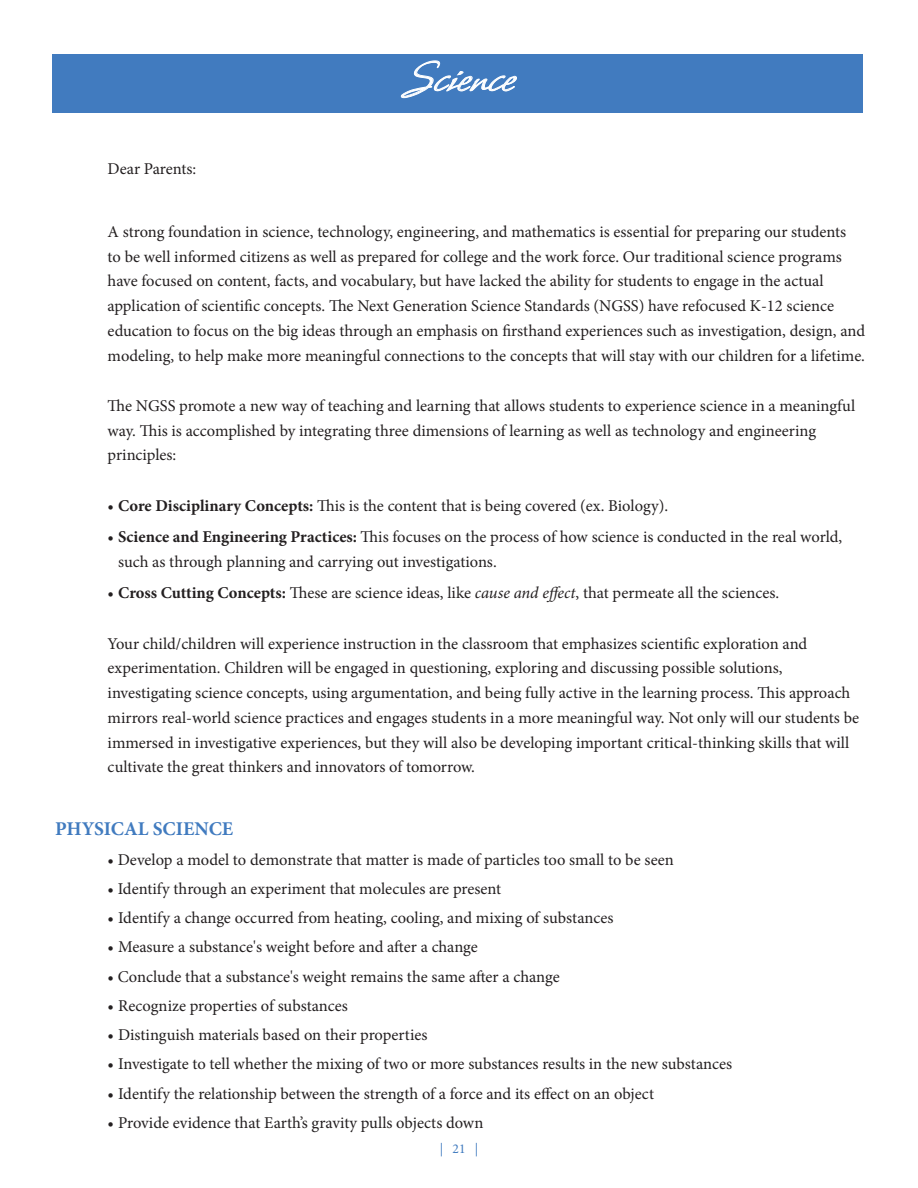
<style>
.page{position:relative;width:918px;height:1188px;background:#fff}
.page>*{position:absolute;margin:0;border:0;box-sizing:border-box;transform-origin:0 0}
.t1{font:48px "Whisper ROB";letter-spacing:.01em;color:#fff}
.t2{font:700 19.5px "Minion Pro";color:#417bbf}
.t3{font:16.5px/24.8px "Minion Pro";color:#231f20}
.t4{font:13.5px "Minion Pro";color:#417bbf}
.s1{font-weight:700}
.s2{font-style:italic}
</style>
<div class="page">
<div style="left:53px;top:54px;width:810px;height:58px;background:#417bbf"></div>
<svg style="left:401px;top:60px;width:116px;height:38px"></svg>
<p class="t3" style="left:108px;top:156px;width:90px">Dear Parents:</p>
<p class="t1" style="left:402px;top:54px;width:114px">Science</p>
<p class="t3" style="left:108px;top:219px;width:759px">A strong foundation in science, technology, engineering, and mathematics is essential for preparing our students<br>to be well informed citizens as well as prepared for college and the work force. Our traditional science programs have focused on content, facts, and vocabulary, but have lacked the ability for students to engage in the actual application of scientific concepts. The Next Generation Science Standards (NGSS) have refocused K-12 science education to focus on the big ideas through an emphasis on firsthand experiences such as investigation, design, and modeling, to help make more meaningful connections to the concepts that will stay with our children for a lifetime.</p>
<p class="t3" style="left:108px;top:393px;width:749px">The NGSS promote a new way of teaching and learning that allows students to experience science in a meaningful way. This is accomplished by integrating three dimensions of learning as well as technology and engineering principles:</p>
<p class="t3" style="left:108px;top:493px;width:562px">• <span class="s1">Core Disciplinary Concepts:</span> This is the content that is being covered (ex. Biology).</p>
<p class="t3" style="left:118px;top:525px;width:726px;text-indent:-10px">• <span class="s1">Science and Engineering Practices:</span> This focuses on the process of how science is conducted in the real world, such as through planning and carrying out investigations.</p>
<p class="t3" style="left:108px;top:581px;width:673px">• <span class="s1">Cross Cutting Concepts:</span> These are science ideas, like <span class="s2">cause and effect</span>, that permeate all the sciences.</p>
<p class="t3" style="left:108px;top:631px;width:753px">Your child/children will experience instruction in the classroom that emphasizes scientific exploration and experimentation. Children will be engaged in questioning, exploring and discussing possible solutions, investigating science concepts, using argumentation, and being fully active in the learning process. This approach mirrors real-world science practices and engages students in a more meaningful way. Not only will our students be immersed in investigative experiences, but they will also be developing important critical-thinking skills that will cultivate the great thinkers and innovators of tomorrow.</p>
<p class="t2" style="left:55px;top:816px;width:180px">PHYSICAL SCIENCE</p>
<p class="t3" style="left:108px;top:847px;width:568px">• Develop a model to demonstrate that matter is made of particles too small to be seen</p>
<p class="t3" style="left:108px;top:876px;width:395px">• Identify through an experiment that molecules are present</p>
<p class="t3" style="left:108px;top:906px;width:507px">• Identify a change occurred from heating, cooling, and mixing of substances</p>
<p class="t3" style="left:108px;top:935px;width:372px">• Measure a substance's weight before and after a change</p>
<p class="t3" style="left:108px;top:964px;width:454px">• Conclude that a substance's weight remains the same after a change</p>
<p class="t3" style="left:108px;top:993px;width:242px">• Recognize properties of substances</p>
<p class="t3" style="left:108px;top:1023px;width:321px">• Distinguish materials based on their properties</p>
<p class="t3" style="left:108px;top:1052px;width:626px">• Investigate to tell whether the mixing of two or more substances results in the new substances</p>
<p class="t3" style="left:108px;top:1081px;width:548px">• Identify the relationship between the strength of a force and its effect on an object</p>
<p class="t3" style="left:108px;top:1110px;width:377px">• Provide evidence that Earth’s gravity pulls objects down</p>
<p class="t4" style="left:440px;top:1140px;width:40px">| 21 |</p>
</div>
